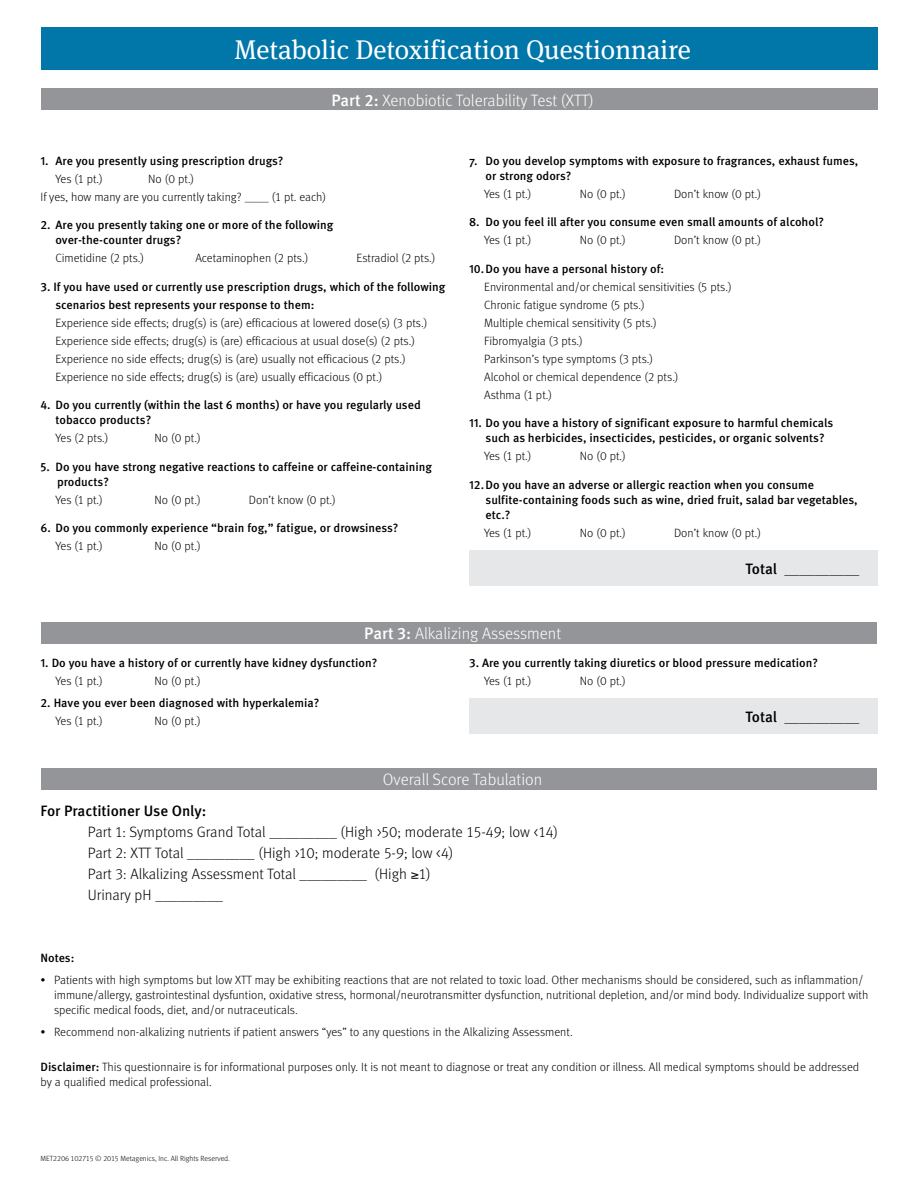
<style>
.page{position:relative;width:918px;height:1188px;background:#fff}
.page>*{position:absolute;margin:0;border:0;box-sizing:border-box;transform-origin:0 0}
.t1{font:27px "Meta Serif OT";color:#fff}
.t2{font:16.5px "Meta Light LF";color:#fff}
.t3{font:15px/21px "Meta Light LF";color:#000}
.t4{font:500 15px "Meta OT";letter-spacing:-.005em;color:#000}
.t5{font:12px/18px "Meta Light LF";color:#000}
.t6{font:500 12px/15px "Meta OT";color:#000}
.t7{font:7.5px "Meta Light LF";color:#000}
.s1{font-family:"Meta OT";font-weight:500}
</style>
<div class="page">
<div style="left:41px;top:28px;width:837px;height:42px;background:#0076a9"></div>
<div style="left:41px;top:88px;width:837px;height:22px;background:#939598"></div>
<div style="left:469px;top:551px;width:409px;height:35px;background:#e6e7e8"></div>
<div style="left:41px;top:622px;width:836px;height:22px;background:#939598"></div>
<div style="left:41px;top:768px;width:836px;height:22px;background:#939598"></div>
<div style="left:469px;top:698px;width:409px;height:36px;background:#e6e7e8"></div>
<h1 class="t1" style="left:235px;top:34px;width:458px">Metabolic Detoxification Questionnaire</h1>
<h2 class="t2" style="left:331px;top:91px;width:264px"><span class="s1">Part 2:</span> Xenobiotic Tolerability Test (XTT)</h2>
<p class="t6" style="left:40px;top:153px;width:245px">1. Are you presently using prescription drugs?</p>
<p class="t5" style="left:55px;top:169px;width:49px">Yes (1 pt.)</p>
<p class="t5" style="left:40px;top:169px;width:287px;text-indent:108px">No (0 pt.)<br>If yes, how many are you currently taking? ____ (1 pt. each)</p>
<p class="t6" style="left:56px;top:218px;width:279px;text-indent:-15px">2. Are you presently taking one or more of the following over-the-counter drugs?</p>
<p class="t5" style="left:56px;top:249px;width:90px">Cimetidine (2 pts.)</p>
<p class="t5" style="left:195px;top:249px;width:114px">Acetaminophen (2 pts.)</p>
<p class="t5" style="left:357px;top:249px;width:80px">Estradiol (2 pts.)</p>
<p class="t6" style="left:56px;top:278px;width:391px;line-height:18px;text-indent:-15px">3. If you have used or currently use prescription drugs, which of the following scenarios best represents your response to them:</p>
<p class="t5" style="left:56px;top:313px;width:373px">Experience side effects; drug(s) is (are) efficacious at lowered dose(s) (3 pts.)<br>Experience side effects; drug(s) is (are) efficacious at usual dose(s) (2 pts.)<br>Experience no side effects; drug(s) is (are) usually not efficacious (2 pts.)<br>Experience no side effects; drug(s) is (are) usually efficacious (0 pt.)</p>
<p class="t6" style="left:56px;top:398px;width:367px;text-indent:-15px">4. Do you currently (within the last 6 months) or have you regularly used tobacco products?</p>
<p class="t5" style="left:55px;top:429px;width:55px">Yes (2 pts.)</p>
<p class="t5" style="left:155px;top:429px;width:48px">No (0 pt.)</p>
<p class="t6" style="left:57px;top:459px;width:377px;text-indent:-16px">5. Do you have strong negative reactions to caffeine or caffeine-containing products?</p>
<p class="t5" style="left:55px;top:490px;width:49px">Yes (1 pt.)</p>
<p class="t5" style="left:155px;top:490px;width:48px">No (0 pt.)</p>
<p class="t5" style="left:249px;top:490px;width:88px">Don’t know (0 pt.)</p>
<p class="t6" style="left:40px;top:521px;width:360px">6. Do you commonly experience “brain fog,” fatigue, or drowsiness?</p>
<p class="t5" style="left:55px;top:537px;width:49px">Yes (1 pt.)</p>
<p class="t5" style="left:155px;top:537px;width:48px">No (0 pt.)</p>
<p class="t6" style="left:486px;top:153px;width:374px;text-indent:-16px">7. Do you develop symptoms with exposure to fragrances, exhaust fumes, or strong odors?</p>
<p class="t5" style="left:484px;top:184px;width:49px">Yes (1 pt.)</p>
<p class="t5" style="left:580px;top:184px;width:48px">No (0 pt.)</p>
<p class="t5" style="left:674px;top:184px;width:88px">Don’t know (0 pt.)</p>
<p class="t6" style="left:469px;top:215px;width:356px">8. Do you feel ill after you consume even small amounts of alcohol?</p>
<p class="t5" style="left:484px;top:231px;width:49px">Yes (1 pt.)</p>
<p class="t5" style="left:580px;top:231px;width:48px">No (0 pt.)</p>
<p class="t5" style="left:674px;top:231px;width:88px">Don’t know (0 pt.)</p>
<p class="t6" style="left:469px;top:261px;width:197px">10.Do you have a personal history of:</p>
<p class="t5" style="left:484px;top:277px;width:249px">Environmental and/or chemical sensitivities (5 pts.)<br>Chronic fatigue syndrome (5 pts.)<br>Multiple chemical sensitivity (5 pts.)<br>Fibromyalgia (3 pts.)<br>Parkinson’s type symptoms (3 pts.)<br>Alcohol or chemical dependence (2 pts.)<br>Asthma (1 pt.)</p>
<p class="t6" style="left:486px;top:416px;width:349px;text-indent:-16px">11. Do you have a history of significant exposure to harmful chemicals such as herbicides, insecticides, pesticides, or organic solvents?</p>
<p class="t5" style="left:484px;top:447px;width:49px">Yes (1 pt.)</p>
<p class="t5" style="left:580px;top:447px;width:48px">No (0 pt.)</p>
<p class="t6" style="left:486px;top:477px;width:374px;text-indent:-16px">12.Do you have an adverse or allergic reaction when you consume sulfite-containing foods such as wine, dried fruit, salad bar vegetables, etc.?</p>
<p class="t5" style="left:484px;top:523px;width:49px">Yes (1 pt.)</p>
<p class="t5" style="left:580px;top:523px;width:48px">No (0 pt.)</p>
<p class="t5" style="left:674px;top:523px;width:88px">Don’t know (0 pt.)</p>
<p class="t3" style="left:745px;top:558px;width:116px"><span class="s1">Total</span> __________</p>
<h2 class="t2" style="left:364px;top:624px;width:199px"><span class="s1">Part 3:</span> Alkalizing Assessment</h2>
<p class="t6" style="left:40px;top:655px;width:339px">1. Do you have a history of or currently have kidney dysfunction?</p>
<p class="t5" style="left:55px;top:672px;width:49px">Yes (1 pt.)</p>
<p class="t5" style="left:155px;top:672px;width:48px">No (0 pt.)</p>
<p class="t6" style="left:40px;top:695px;width:280px">2. Have you ever been diagnosed with hyperkalemia?</p>
<p class="t5" style="left:55px;top:711px;width:49px">Yes (1 pt.)</p>
<p class="t5" style="left:155px;top:711px;width:48px">No (0 pt.)</p>
<p class="t6" style="left:469px;top:655px;width:351px">3. Are you currently taking diuretics or blood pressure medication?</p>
<p class="t5" style="left:484px;top:672px;width:49px">Yes (1 pt.)</p>
<p class="t5" style="left:580px;top:672px;width:48px">No (0 pt.)</p>
<p class="t3" style="left:745px;top:706px;width:116px"><span class="s1">Total</span> __________</p>
<h2 class="t2" style="left:383px;top:770px;width:161px">Overall Score Tabulation</h2>
<p class="t4" style="left:41px;top:802px;width:167px">For Practitioner Use Only:</p>
<p class="t3" style="left:88px;top:821px;width:472px">Part 1: Symptoms Grand Total _________ (High &gt;50; moderate 15-49; low &lt;14)<br>Part 2: XTT Total _________ (High &gt;10; moderate 5-9; low &lt;4)<br>Part 3: Alkalizing Assessment Total _________ (High ≥1)<br>Urinary pH _________</p>
<p class="t6" style="left:40px;top:951px;width:35px">Notes:</p>
<p class="t5" style="left:54px;top:972px;width:816px;line-height:15px;text-indent:-14px">• Patients with high symptoms but low XTT may be exhibiting reactions that are not related to toxic load. Other mechanisms should be considered, such as inflammation/ immune/allergy, gastrointestinal dysfuntion, oxidative stress, hormonal/neurotransmitter dysfunction, nutritional depletion, and/or mind body. Individualize support with specific medical foods, diet, and/or nutraceuticals.</p>
<p class="t5" style="left:40px;top:1023px;width:534px">• Recommend non-alkalizing nutrients if patient answers “yes” to any questions in the Alkalizing Assessment.</p>
<p class="t5" style="left:40px;top:1059px;width:820px;line-height:15px"><span class="s1">Disclaimer:</span> This questionnaire is for informational purposes only. It is not meant to diagnose or treat any condition or illness. All medical symptoms should be addressed by a qualified medical professional.</p>
<p class="t7" style="left:41px;top:1154px;width:191px">MET2206 102715 © 2015 Metagenics, Inc. All Rights Reserved.</p>
</div>
